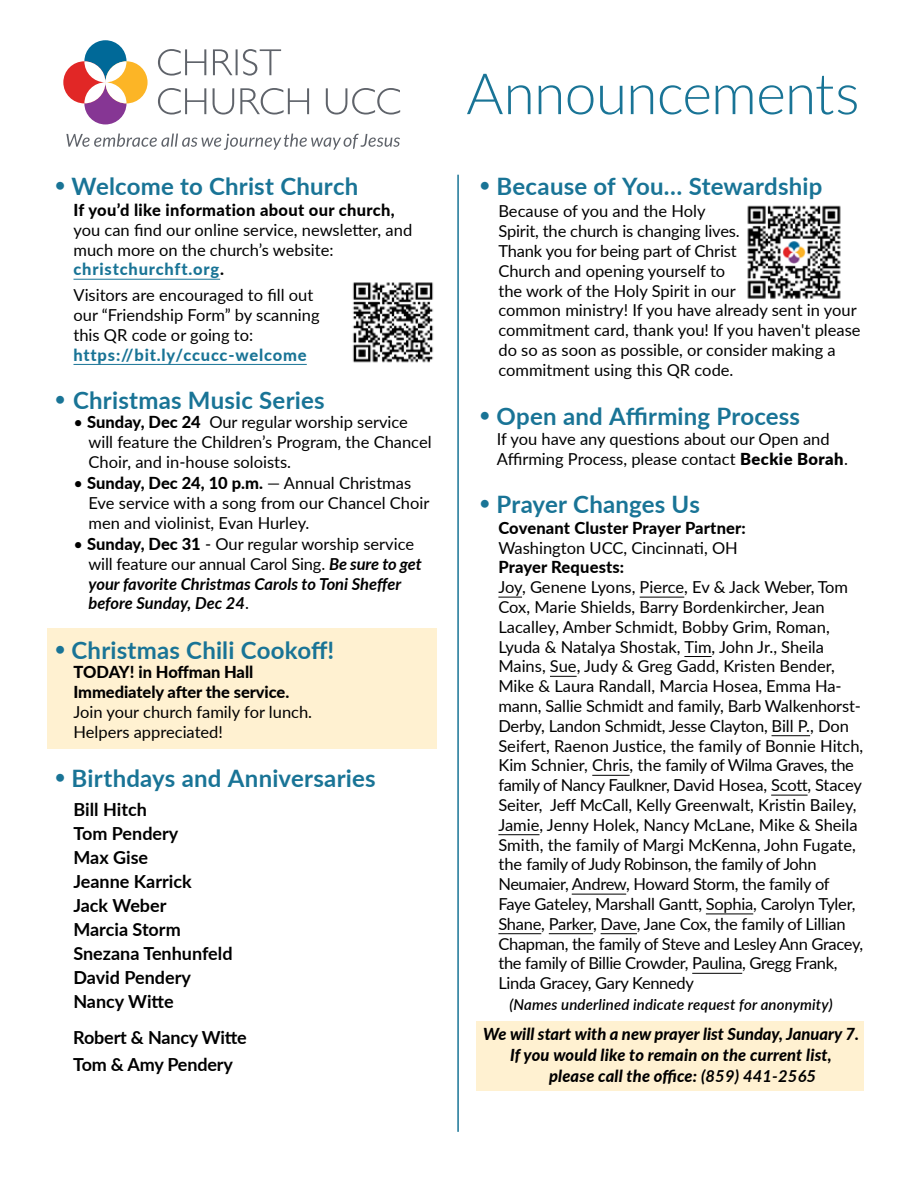
<style>
.page{position:relative;width:918px;height:1188px;background:#fff}
.page>*{position:absolute;margin:0;border:0;box-sizing:border-box;transform-origin:0 0}
.t1{font:300 57px "Lato";letter-spacing:-.015em;color:#197496}
.t2{font:700 24px "Lato";letter-spacing:.01em;color:#197496}
.t3{font:700 18px/24px "Lato";color:#000}
.t4{font:16.5px/19.8px "Lato";color:#000}
.t5{font:italic 700 16.5px/19.8px "Lato";color:#000}
.t6{font:800 16.5px/19.8px "Lato";letter-spacing:.005em;color:#000}
.t7{font:italic 800 16.5px "Lato";color:#000}
.t8{font:800 16.5px "Lato";letter-spacing:.05em;color:#197496}
.t9{font:italic 600 15px "Lato";letter-spacing:.01em;color:#000}
.s1{font-weight:400;font-size:21px}
.s2{font-weight:800;color:#197496}
.s3{font-weight:800}
.s4{font-weight:400;font-style:normal}
.s5{font-weight:800;font-style:normal}
.s6{font-weight:900}
.s7{font-weight:700}
</style>
<div class="page">
<div style="left:476px;top:1021px;width:388px;height:69px;background:#fff1d1"></div>
<div style="left:48px;top:628px;width:389px;height:121px;background:#fff1d1"></div>
<div style="left:84px;top:40px;width:43px;height:42px;background:#006998;border-radius:50%"></div>
<div style="left:84px;top:82px;width:43px;height:42px;background:#863694;border-radius:50%"></div>
<div style="left:105px;top:61px;width:43px;height:42px;background:#fcb526;border-radius:50%"></div>
<div style="left:63px;top:61px;width:42px;height:42px;background:#e12726;border-radius:50%"></div>
<svg style="left:84px;top:61px;width:43px;height:42px"></svg>
<svg style="left:158px;top:88px;width:242px;height:27px"></svg>
<svg style="left:158px;top:49px;width:123px;height:27px"></svg>
<svg style="left:66px;top:134px;width:334px;height:16px"></svg>
<hr style="left:74px;top:279px;width:146px;height:1px;background:#197496">
<hr style="left:74px;top:364px;width:233px;height:1px;background:#197496">
<svg style="left:498px;top:597px;width:24px;height:1px"></svg>
<hr style="left:640px;top:597px;width:44px;height:1px;background:#000">
<svg style="left:684px;top:656px;width:28px;height:1px"></svg>
<svg style="left:550px;top:676px;width:27px;height:1px"></svg>
<hr style="left:772px;top:735px;width:38px;height:1px;background:#000">
<hr style="left:592px;top:775px;width:38px;height:1px;background:#000">
<hr style="left:771px;top:795px;width:37px;height:1px;background:#000">
<hr style="left:498px;top:834px;width:42px;height:1px;background:#000">
<hr style="left:572px;top:894px;width:54px;height:1px;background:#000">
<hr style="left:706px;top:914px;width:47px;height:1px;background:#000">
<hr style="left:498px;top:933px;width:43px;height:1px;background:#000">
<hr style="left:549px;top:933px;width:44px;height:1px;background:#000">
<hr style="left:601px;top:933px;width:36px;height:1px;background:#000">
<hr style="left:692px;top:973px;width:50px;height:1px;background:#000">
<img style="left:352px;top:282px;width:82px;height:81px">
<hr style="left:457px;top:175px;width:2px;height:957px;background:#197496">
<img style="left:747px;top:205px;width:94px;height:94px">
<h2 class="t2" style="left:54px;top:168px;width:306px"><span class="s1">•</span> Welcome to Christ Church</h2>
<p class="t6" style="left:74px;top:199px;width:323px">If you’d like information about our church,</p>
<p class="t4" style="left:74px;top:219px;width:340px">you can find our online service, newsletter, and much more on the church’s website: <span class="s2">christchurchft.org</span><span class="s3">.</span></p>
<p class="t4" style="left:74px;top:285px;width:248px">Visitors are encouraged to fill out our “Friendship Form” by scanning this QR code or going to:</p>
<p class="t8" style="left:74px;top:342px;width:235px">https://bit.ly/ccucc-welcome</p>
<h2 class="t2" style="left:54px;top:382px;width:272px"><span class="s1">•</span> Christmas Music Series</h2>
<p class="t4" style="left:89px;top:412px;width:345px;text-indent:-15px">• <span class="s3">Sunday, Dec 24</span> Our regular worship service will feature the Children’s Program, the Chancel<br>Choir, and in-house soloists.</p>
<p class="t4" style="left:89px;top:473px;width:343px;text-indent:-15px">• <span class="s3">Sunday, Dec 24, 10 p.m.</span> — Annual Christmas<br>Eve service with a song from our Chancel Choir men and violinist, Evan Hurley.</p>
<p class="t5" style="left:89px;top:533px;width:335px;text-indent:-15px"><span class="s4">•</span> <span class="s5">Sunday, Dec 31</span> <span class="s4">- Our regular worship service will feature our annual Carol Sing.</span> Be sure to get your favorite Christmas Carols to Toni Sheffer before Sunday, Dec 24<span class="s4">.</span></p>
<h2 class="t2" style="left:54px;top:632px;width:282px"><span class="s1">•</span> Christmas Chili Cookoff!</h2>
<p class="t6" style="left:74px;top:662px;width:217px">TODAY! in Hoffman Hall<br>Immediately after the service.</p>
<p class="t4" style="left:74px;top:701px;width:240px">Join your church family for lunch.<br>Helpers appreciated!</p>
<h2 class="t2" style="left:54px;top:761px;width:323px"><span class="s1">•</span> Birthdays and Anniversaries</h2>
<p class="t3" style="left:73px;top:796px;width:161px">Bill Hitch<br>Tom Pendery<br>Max Gise<br>Jeanne Karrick<br>Jack Weber<br>Marcia Storm<br>Snezana Tenhunfeld<br>David Pendery<br>Nancy Witte</p>
<p class="t3" style="left:73px;top:1023px;width:364px;line-height:27px">Robert &amp; Nancy Witte 12/18/1954 69 yrs.<br>Tom &amp; Amy Pendery</p>
<h1 class="t1" style="left:466px;top:54px;width:395px">Announcements</h1>
<h2 class="t2" style="left:479px;top:168px;width:345px"><span class="s1">•</span> Because of You… Stewardship</h2>
<p class="t4" style="left:498px;top:201px;width:364px">Because of you and the Holy<br>Spirit, the church is changing lives.<br>Thank you for being part of Christ<br>Church and opening yourself to<br>the work of the Holy Spirit in our<br>common ministry! If you have already sent in your commitment card, thank you! If you haven't please do so as soon as possible, or consider making a commitment using this QR code.</p>
<h2 class="t2" style="left:479px;top:399px;width:323px"><span class="s1">•</span> Open and Affirming Process</h2>
<p class="t4" style="left:497px;top:428px;width:352px">If you have any questions about our Open and<br>Affirming Process, please contact <span class="s6">Beckie Borah</span>.</p>
<h2 class="t2" style="left:479px;top:486px;width:223px"><span class="s1">•</span> Prayer Changes Us</h2>
<p class="t6" style="left:498px;top:517px;width:249px">Covenant Cluster Prayer Partner:</p>
<p class="t4" style="left:498px;top:537px;width:241px">Washington UCC, Cincinnati, OH</p>
<p class="t6" style="left:498px;top:557px;width:127px">Prayer Requests:</p>
<p class="t4" style="left:498px;top:577px;width:366px">Joy, Genene Lyons, Pierce, Ev &amp; Jack Weber, Tom Cox, Marie Shields, Barry Bordenkircher, Jean Lacalley, Amber Schmidt, Bobby Grim, Roman, Lyuda &amp; Natalya Shostak, Tim, John Jr., Sheila Mains, Sue, Judy &amp; Greg Gadd, Kristen Bender, Mike &amp; Laura Randall, Marcia Hosea, Emma Ha&shy;mann, Sallie Schmidt and family, Barb Walkenhorst-Derby, Landon Schmidt, Jesse Clayton, Bill P., Don Seifert, Raenon Justice, the family of Bonnie Hitch, Kim Schnier, Chris, the family of Wilma Graves, the family of Nancy Faulkner, David Hosea, Scott, Stacey Seiter, Jeff McCall, Kelly Greenwalt, Kristin Bailey, Jamie, Jenny Holek, Nancy McLane, Mike &amp; Sheila Smith, the family of Margi McKenna, John Fugate, the family of Judy Robinson, the family of John Neumaier, Andrew, Howard Storm, the family of Faye Gateley, Marshall Gantt, Sophia, Carolyn Tyler, Shane, Parker, Dave, Jane Cox, the family of Lillian Chapman, the family of Steve and Lesley Ann Gracey, the family of Billie Crowder, Paulina, Gregg Frank, Linda Gracey, Gary Kennedy</p>
<p class="t9" style="left:509px;top:994px;width:325px">(Names underlined indicate request for anonymity)</p>
<p class="t7" style="left:483px;top:1022px;width:377px">We will start with a new prayer list Sunday, January 7.</p>
<p class="t7" style="left:510px;top:1043px;width:323px">If you would like to remain on the current list,</p>
<p class="t7" style="left:549px;top:1064px;width:269px">please call the office: <span class="s7">(859) 441-2565</span></p>
</div>
